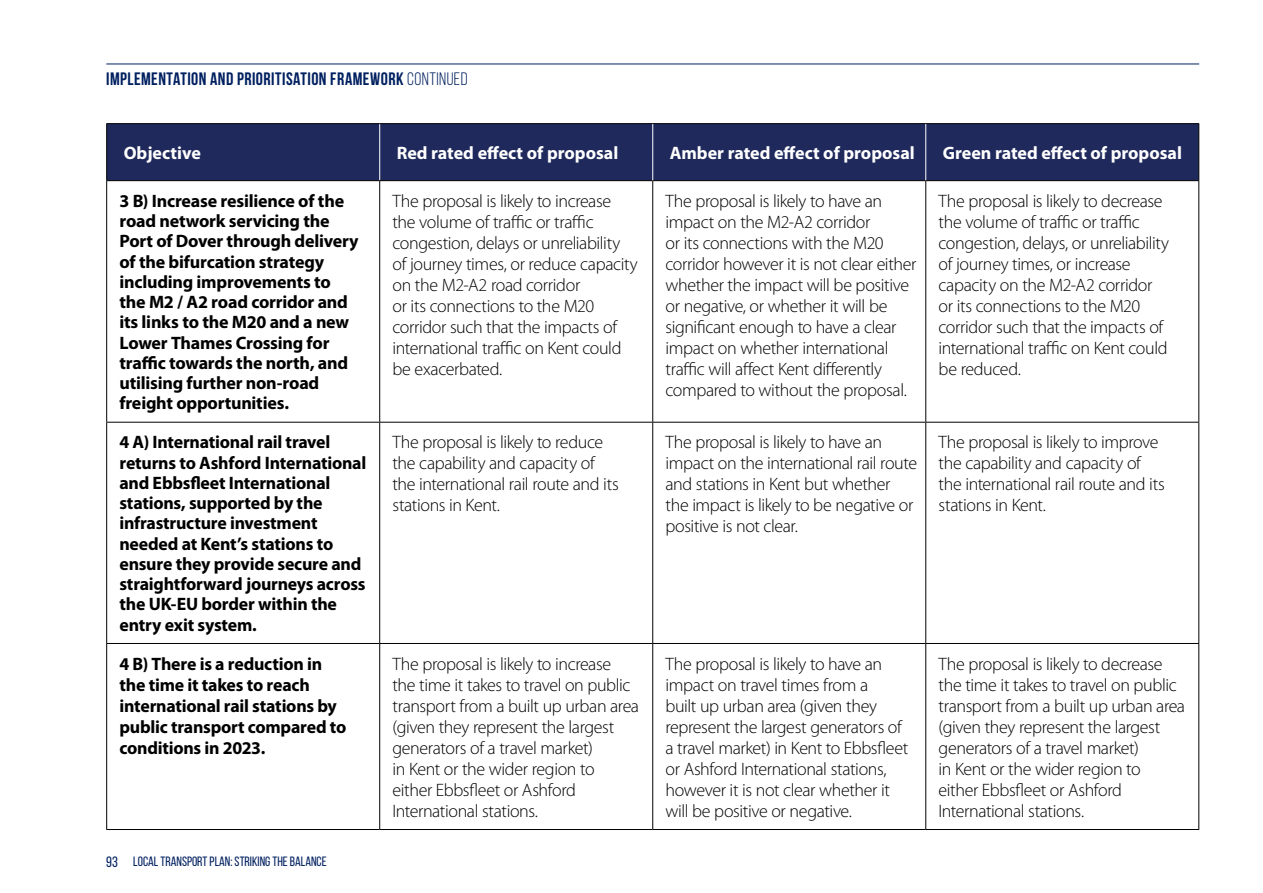
<style>
.page{position:relative;width:1263px;height:893px;background:#fff}
.page>*{position:absolute;margin:0;border:0;box-sizing:border-box;transform-origin:0 0}
.Table_Body{font:300 18px/21px "Myriad Pro";letter-spacing:-.025em;color:#000}
.Table_Body-2{font:700 18px/20.2px "Myriad Pro";letter-spacing:-.015em;color:#000}
.Table_Font_header{font:700 18px "Myriad Pro";color:#fff}
.Page_Divider{font:700 18px "Bebas Neue";letter-spacing:.025em;color:#002060}
.t1{font:13.5px "Bebas Neue";color:#002060}
.s1{font-weight:400}
.s2{font-size:15px}
</style>
<div class="page">
<hr style="left:106px;top:64px;width:1093px;height:1px;background:#002060">
<div style="left:107px;top:124px;width:1091px;height:56px;background:#1f295c"></div>
<hr style="left:379px;top:124px;width:1px;height:56px;background:#fff">
<hr style="left:106px;top:181px;width:1px;height:241px;background:#000">
<hr style="left:652px;top:181px;width:1px;height:241px;background:#000">
<hr style="left:925px;top:181px;width:1px;height:241px;background:#000">
<hr style="left:1198px;top:181px;width:1px;height:241px;background:#000">
<hr style="left:106px;top:423px;width:1px;height:220px;background:#000">
<hr style="left:652px;top:423px;width:1px;height:220px;background:#000">
<hr style="left:925px;top:423px;width:1px;height:220px;background:#000">
<hr style="left:1198px;top:423px;width:1px;height:220px;background:#000">
<hr style="left:106px;top:644px;width:1px;height:185px;background:#000">
<hr style="left:652px;top:644px;width:1px;height:185px;background:#000">
<hr style="left:925px;top:644px;width:1px;height:185px;background:#000">
<hr style="left:1198px;top:644px;width:1px;height:185px;background:#000">
<hr style="left:379px;top:181px;width:1px;height:241px;background:#000">
<hr style="left:106px;top:422px;width:274px;height:1px;background:#000">
<hr style="left:380px;top:422px;width:273px;height:1px;background:#000">
<hr style="left:379px;top:423px;width:1px;height:220px;background:#000">
<hr style="left:653px;top:422px;width:273px;height:1px;background:#000">
<hr style="left:926px;top:422px;width:273px;height:1px;background:#000">
<hr style="left:106px;top:643px;width:274px;height:1px;background:#000">
<hr style="left:380px;top:643px;width:273px;height:1px;background:#000">
<hr style="left:379px;top:644px;width:1px;height:185px;background:#000">
<hr style="left:653px;top:643px;width:273px;height:1px;background:#000">
<hr style="left:926px;top:643px;width:273px;height:1px;background:#000">
<hr style="left:106px;top:829px;width:274px;height:1px;background:#000">
<hr style="left:380px;top:829px;width:273px;height:1px;background:#000">
<hr style="left:653px;top:829px;width:273px;height:1px;background:#000">
<hr style="left:926px;top:829px;width:273px;height:1px;background:#000">
<hr style="left:106px;top:123px;width:274px;height:1px;background:#000">
<hr style="left:106px;top:124px;width:1px;height:56px;background:#000">
<hr style="left:380px;top:123px;width:273px;height:1px;background:#000">
<hr style="left:653px;top:123px;width:273px;height:1px;background:#000">
<hr style="left:926px;top:123px;width:273px;height:1px;background:#000">
<hr style="left:1198px;top:124px;width:1px;height:56px;background:#000">
<hr style="left:106px;top:180px;width:274px;height:1px;background:#000">
<hr style="left:380px;top:180px;width:273px;height:1px;background:#000">
<hr style="left:653px;top:180px;width:273px;height:1px;background:#000">
<hr style="left:926px;top:180px;width:273px;height:1px;background:#000">
<hr style="left:652px;top:124px;width:1px;height:56px;background:#fff">
<hr style="left:925px;top:124px;width:1px;height:56px;background:#fff">
<p class="Page_Divider" style="left:106px;top:69px;width:363px">IMPLEMENTATION AND PRIORITISATION FRAMEWORK <span class="s1">CONTINUED</span></p>
<p class="Table_Font_header" style="left:124px;top:141px;width:79px">Objective</p>
<p class="Table_Font_header" style="left:397px;top:141px;width:223px">Red rated effect of proposal</p>
<p class="Table_Font_header" style="left:670px;top:141px;width:247px">Amber rated effect of proposal</p>
<p class="Table_Font_header" style="left:943px;top:141px;width:241px">Green rated effect of proposal</p>
<p class="Table_Body-2" style="left:119px;top:190px;width:241px">3 B) Increase resilience of the road network servicing the<br>Port of Dover through delivery of the bifurcation strategy including improvements to the M2 / A2 road corridor and its links to the M20 and a new<br>Lower Thames Crossing for traffic towards the north, and utilising further non-road freight opportunities.</p>
<p class="Table_Body" style="left:392px;top:191px;width:247px">The proposal is likely to increase the volume of traffic or traffic congestion, delays or unreliability of journey times, or reduce capacity on the M2-A2 road corridor<br>or its connections to the M20 corridor such that the impacts of international traffic on Kent could be exacerbated.</p>
<p class="Table_Body" style="left:665px;top:191px;width:252px">The proposal is likely to have an impact on the M2-A2 corridor<br>or its connections with the M20 corridor however it is not clear either whether the impact will be positive or negative, or whether it will be significant enough to have a clear impact on whether international traffic will affect Kent differently compared to without the proposal.</p>
<p class="Table_Body" style="left:938px;top:191px;width:232px">The proposal is likely to decrease the volume of traffic or traffic congestion, delays, or unreliability of journey times, or increase capacity on the M2-A2 corridor or its connections to the M20 corridor such that the impacts of international traffic on Kent could be reduced.</p>
<p class="Table_Body-2" style="left:119px;top:432px;width:248px">4 A) International rail travel returns to Ashford International and Ebbsfleet International stations, supported by the infrastructure investment needed at Kent’s stations to ensure they provide secure and straightforward journeys across the UK-EU border within the entry exit system.</p>
<p class="Table_Body" style="left:392px;top:432px;width:228px">The proposal is likely to reduce the capability and capacity of the international rail route and its stations in Kent.</p>
<p class="Table_Body" style="left:665px;top:432px;width:253px">The proposal is likely to have an impact on the international rail route and stations in Kent but whether the impact is likely to be negative or positive is not clear.</p>
<p class="Table_Body" style="left:938px;top:432px;width:228px">The proposal is likely to improve the capability and capacity of the international rail route and its stations in Kent.</p>
<p class="Table_Body-2" style="left:119px;top:653px;width:229px;line-height:21px">4 B) There is a reduction in the time it takes to reach international rail stations by public transport compared to conditions in 2023.</p>
<p class="Table_Body" style="left:392px;top:653px;width:248px">The proposal is likely to increase<br>the time it takes to travel on public transport from a built up urban area (given they represent the largest generators of a travel market)<br>in Kent or the wider region to<br>either Ebbsfleet or Ashford<br>International stations.</p>
<p class="Table_Body" style="left:665px;top:653px;width:244px">The proposal is likely to have an impact on travel times from a<br>built up urban area (given they represent the largest generators of a travel market) in Kent to Ebbsfleet or Ashford International stations, however it is not clear whether it will be positive or negative.</p>
<p class="Table_Body" style="left:938px;top:653px;width:248px">The proposal is likely to decrease the time it takes to travel on public transport from a built up urban area (given they represent the largest generators of a travel market)<br>in Kent or the wider region to<br>either Ebbsfleet or Ashford<br>International stations.</p>
<p class="t1" style="left:106px;top:854px;width:222px"><span class="s2">93</span> LOCAL TRANSPORT PLAN: STRIKING THE BALANCE</p>
</div>
